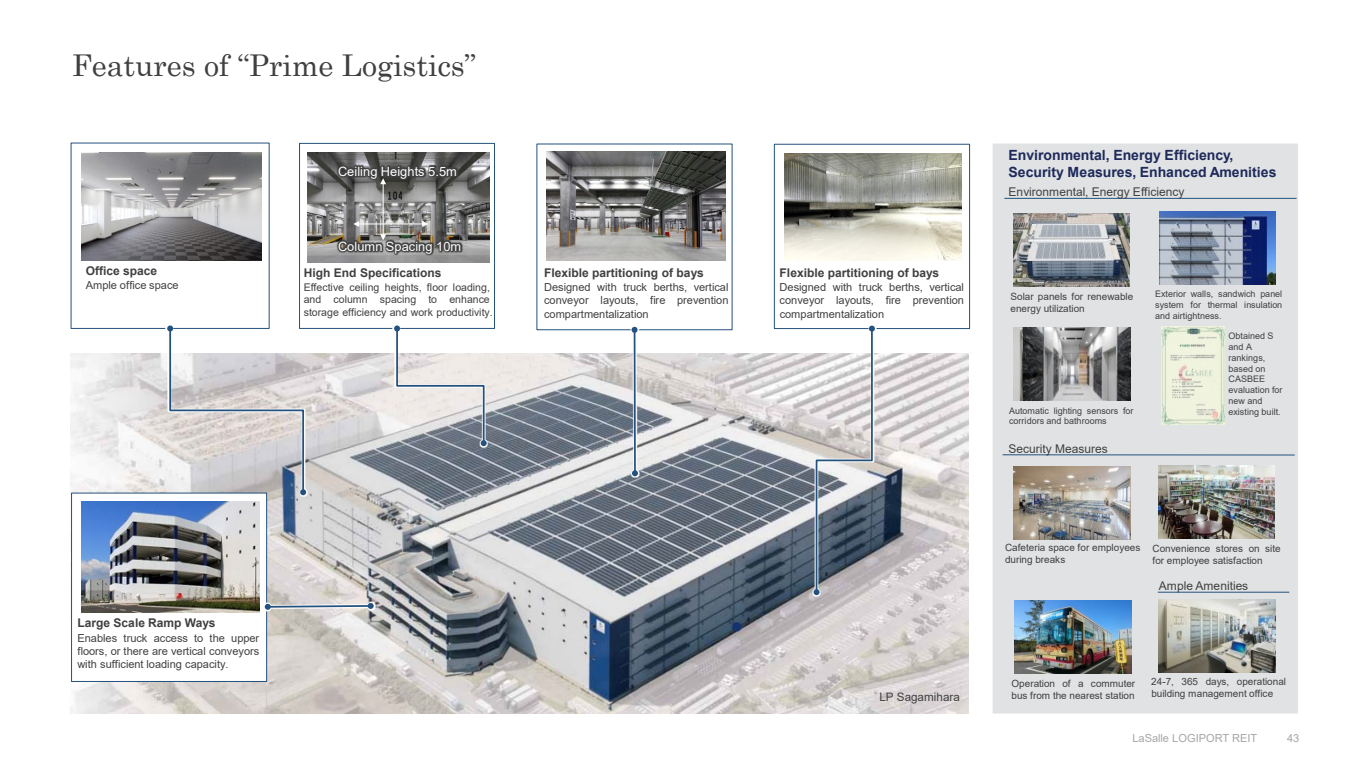
<style>
.page{position:relative;width:1366px;height:768px;background:#fff}
.page>*{position:absolute;margin:0;border:0;box-sizing:border-box;transform-origin:0 0}
.t1{font:30px "Century";color:#404040}
.t2{font:700 14px/16.8px "Arial";color:#1e2a5a}
.t3{font:12.8px "Arial";letter-spacing:.005em;color:#fff}
.t4{font:700 12px "Arial";color:#404040}
.t5{font:12px "Arial";letter-spacing:.005em;color:#404040}
.t6{font:11.6px "Arial";color:#404040}
.t7{font:11px/13.2px "Arial";color:#404040;text-align:justify}
.t8{font:11px "Arial";color:#a6a6a6}
.t9{font:10.6px/12.6px "Arial";color:#404040}
.t10{font:10px/12px "Arial";color:#404040}
.t11{font:9px/10.8px "Arial";letter-spacing:.005em;color:#404040}
.s1{font-size:10.6px}
</style>
<div class="page">
<img style="left:70px;top:354px;width:898px;height:360px">
<div style="left:71px;top:493px;width:196px;height:189px;background:#fff;border:1px solid #24517d"></div>
<img style="left:81px;top:501px;width:179px;height:111px">
<div style="left:992px;top:143px;width:306px;height:571px;background:#e0e2e4"></div>
<img style="left:264px;top:601px;width:112px;height:11px">
<svg style="left:265px;top:603px;width:109px;height:7px"></svg>
<img style="left:546px;top:151px;width:179px;height:110px">
<div style="left:299px;top:143px;width:196px;height:186px;background:#fff;border:1px solid #24517d"></div>
<img style="left:308px;top:153px;width:181px;height:110px">
<hr style="left:382px;top:183px;width:1px;height:52px;background:#fff">
<hr style="left:358px;top:223px;width:65px;height:1px;background:#fff">
<svg style="left:422px;top:221px;width:6px;height:6px"></svg>
<svg style="left:353px;top:221px;width:6px;height:6px"></svg>
<div style="left:774px;top:144px;width:196px;height:185px;background:#fff;border:1px solid #24517d"></div>
<img style="left:784px;top:154px;width:177px;height:107px">
<img style="left:81px;top:152px;width:180px;height:109px">
<img style="left:1013px;top:467px;width:117px;height:72px">
<img style="left:1158px;top:465px;width:116px;height:73px">
<img style="left:1014px;top:600px;width:117px;height:73px">
<img style="left:1158px;top:600px;width:117px;height:73px">
<hr style="left:1157px;top:592px;width:132px;height:1px;background:#24517d">
<hr style="left:1002px;top:454px;width:292px;height:2px;background:#24517d">
<img style="left:1013px;top:214px;width:116px;height:73px">
<img style="left:1159px;top:212px;width:116px;height:73px">
<img style="left:1161px;top:327px;width:63px;height:97px">
<hr style="left:1004px;top:198px;width:292px;height:1px;background:#24517d">
<img style="left:1013px;top:328px;width:117px;height:73px">
<img style="left:165px;top:323px;width:143px;height:175px">
<svg style="left:167px;top:326px;width:139px;height:169px"></svg>
<img style="left:392px;top:325px;width:97px;height:123px">
<svg style="left:394px;top:326px;width:92px;height:120px"></svg>
<img style="left:629px;top:326px;width:11px;height:153px">
<svg style="left:631px;top:327px;width:7px;height:149px"></svg>
<img style="left:811px;top:325px;width:66px;height:272px">
<svg style="left:813px;top:326px;width:62px;height:269px"></svg>
<img style="left:327px;top:232px;width:145px;height:31px">
<img style="left:327px;top:157px;width:141px;height:33px">
<p class="t1" style="left:72px;top:40px;width:406px">Features of “Prime Logistics”</p>
<p class="t3" style="left:338px;top:163px;width:120px">Ceiling Heights 5.5m</p>
<p class="t4" style="left:86px;top:262px;width:73px">Office space</p>
<p class="t7" style="left:86px;top:279px;width:94px">Ample office space</p>
<p class="t3" style="left:338px;top:238px;width:125px">Column Spacing 10m</p>
<p class="t4" style="left:304px;top:264px;width:139px">High End Specifications</p>
<p class="t9" style="left:304px;top:281px;width:190px">Effective ceiling heights, floor loading, and column spacing to enhance storage efficiency and work productivity.</p>
<p class="t4" style="left:77px;top:614px;width:139px">Large Scale Ramp Ways</p>
<p class="t7" style="left:77px;top:631px;width:183px">Enables truck access to the upper floors, or there are vertical conveyors with sufficient loading capacity<span class="s1">.</span></p>
<p class="t4" style="left:544px;top:264px;width:161px">Flexible partitioning of bays</p>
<p class="t7" style="left:544px;top:281px;width:186px">Designed with truck berths, vertical conveyor layouts, fire prevention compartmentalization</p>
<p class="t4" style="left:779px;top:264px;width:161px">Flexible partitioning of bays</p>
<p class="t7" style="left:779px;top:281px;width:186px">Designed with truck berths, vertical conveyor layouts, fire prevention compartmentalization</p>
<p class="t6" style="left:879px;top:689px;width:82px">LP Sagamihara</p>
<p class="t2" style="left:1008px;top:147px;width:269px">Environmental, Energy Efficiency,<br>Security Measures, Enhanced Amenities</p>
<p class="t5" style="left:1008px;top:183px;width:177px">Environmental, Energy Efficiency</p>
<p class="t10" style="left:1010px;top:290px;width:124px">Solar panels for renewable energy utilization</p>
<p class="t11" style="left:1155px;top:289px;width:129px;text-align:justify">Exterior walls, sandwich panel system for thermal insulation and airtightness.</p>
<p class="t11" style="left:1009px;top:405px;width:126px">Automatic lighting sensors for corridors and bathrooms</p>
<p class="t5" style="left:1008px;top:440px;width:101px">Security Measures</p>
<p class="t11" style="left:1228px;top:331px;width:55px">Obtained S and A rankings, based on<br>CASBEE evaluation for new and existing built.</p>
<p class="t10" style="left:1005px;top:542px;width:137px">Cafeteria space for employees during breaks</p>
<p class="t10" style="left:1152px;top:543px;width:130px">Convenience stores on site for employee satisfaction</p>
<p class="t5" style="left:1158px;top:578px;width:91px">Ample Amenities</p>
<p class="t10" style="left:1011px;top:677px;width:125px">Operation of a commuter bus from the nearest station</p>
<p class="t10" style="left:1151px;top:675px;width:136px">24-7, 365 days, operational building management office</p>
<p class="t8" style="left:1132px;top:731px;width:126px">LaSalle LOGIPORT REIT</p>
<p class="t8" style="left:1286px;top:730px;width:14px">43</p>
</div>
